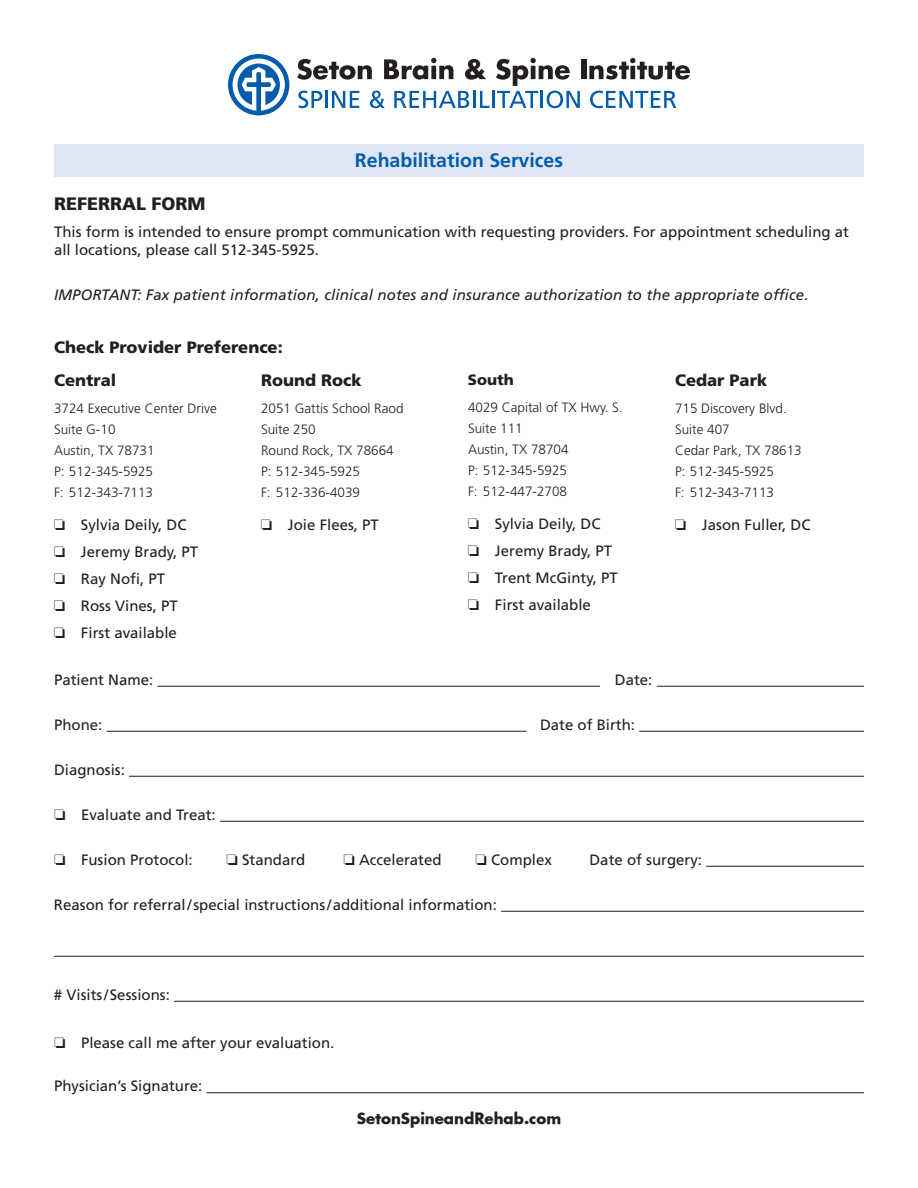
<style>
.page{position:relative;width:918px;height:1188px;background:#fff}
.page>*{position:absolute;margin:0;border:0;box-sizing:border-box;transform-origin:0 0}
.t1{font:700 19.5px "Frutiger LT Std";color:#015dab}
.t2{font:900 18px "Frutiger LT Std";color:#231f20}
.t3{font:900 16.5px/33px "Frutiger LT Std";color:#231f20}
.t4{font:15px/27px "Frutiger LT Std";color:#231f20}
.t5{font:italic 15px "Frutiger LT Std";letter-spacing:.01em;color:#231f20}
.t6{font:700 15px "Seton";color:#231f20}
.t7{font:900 15px "Frutiger LT Std";color:#231f20}
.t8{font:300 13.5px/21px "Frutiger LT Std";color:#231f20}
</style>
<div class="page">
<hr style="left:157px;top:686px;width:443px;height:1px;background:#231f20">
<hr style="left:657px;top:686px;width:207px;height:1px;background:#231f20">
<hr style="left:107px;top:731px;width:419px;height:1px;background:#231f20">
<hr style="left:639px;top:731px;width:225px;height:1px;background:#231f20">
<hr style="left:129px;top:776px;width:735px;height:1px;background:#231f20">
<hr style="left:220px;top:821px;width:644px;height:1px;background:#231f20">
<hr style="left:706px;top:866px;width:158px;height:1px;background:#231f20">
<hr style="left:501px;top:911px;width:363px;height:1px;background:#231f20">
<hr style="left:54px;top:956px;width:810px;height:1px;background:#231f20">
<hr style="left:174px;top:1001px;width:690px;height:1px;background:#231f20">
<hr style="left:207px;top:1092px;width:657px;height:1px;background:#231f20">
<div style="left:54px;top:144px;width:810px;height:33px;background:#e0e5f3"></div>
<svg style="left:298px;top:91px;width:24px;height:17px"></svg>
<hr style="left:325px;top:91px;width:3px;height:17px;background:#015dab">
<svg style="left:332px;top:91px;width:27px;height:17px"></svg>
<svg style="left:370px;top:91px;width:15px;height:17px"></svg>
<svg style="left:394px;top:91px;width:75px;height:17px"></svg>
<hr style="left:473px;top:91px;width:3px;height:17px;background:#015dab">
<svg style="left:480px;top:91px;width:10px;height:17px"></svg>
<hr style="left:492px;top:91px;width:3px;height:17px;background:#015dab">
<svg style="left:590px;top:91px;width:86px;height:17px"></svg>
<svg style="left:228px;top:54px;width:61px;height:61px"></svg>
<svg style="left:297px;top:59px;width:75px;height:21px"></svg>
<svg style="left:384px;top:58px;width:69px;height:22px"></svg>
<svg style="left:465px;top:59px;width:21px;height:21px"></svg>
<svg style="left:496px;top:58px;width:84px;height:50px"></svg>
<div style="left:581px;top:59px;width:5px;height:20px;background:#231f20"></div>
<svg style="left:589px;top:58px;width:101px;height:22px"></svg>
<h1 class="t1" style="left:355px;top:149px;width:210px">Rehabilitation Services</h1>
<p class="t2" style="left:54px;top:193px;width:153px">REFERRAL FORM</p>
<p class="t4" style="left:54px;top:223px;width:797px;line-height:18px">This form is intended to ensure prompt communication with requesting providers. For appointment scheduling at all locations, please call 512-345-5925.</p>
<p class="t5" style="left:54px;top:286px;width:756px">IMPORTANT: Fax patient information, clinical notes and insurance authorization to the appropriate office.</p>
<p class="t3" style="left:54px;top:331px;width:230px">Check Provider Preference:<br>Central</p>
<p class="t8" style="left:54px;top:398px;width:164px">3724 Executive Center Drive<br>Suite G-10<br>Austin, TX 78731<br>P: 512-345-5925<br>F: 512-343-7113</p>
<p class="t4" style="left:54px;top:511px;width:146px">❏ Sylvia Deily, DC ❏ Jeremy Brady, PT ❏ Ray Nofi, PT<br>❏ Ross Vines, PT<br>❏ First available</p>
<p class="t3" style="left:261px;top:364px;width:102px">Round Rock</p>
<p class="t8" style="left:261px;top:398px;width:144px">2051 Gattis School Raod<br>Suite 250<br>Round Rock, TX 78664<br>P: 512-345-5925<br>F: 512-336-4039</p>
<p class="t4" style="left:261px;top:511px;width:119px">❏ Joie Flees, PT</p>
<p class="t7" style="left:468px;top:370px;width:47px">South</p>
<p class="t8" style="left:468px;top:397px;width:156px">4029 Capital of TX Hwy. S.<br>Suite 111<br>Austin, TX 78704<br>P: 512-345-5925<br>F: 512-447-2708</p>
<p class="t4" style="left:468px;top:510px;width:151px">❏ Sylvia Deily, DC<br>❏ Jeremy Brady, PT ❏ Trent McGinty, PT ❏ First available</p>
<p class="t3" style="left:675px;top:364px;width:94px">Cedar Park</p>
<p class="t8" style="left:675px;top:398px;width:128px">715 Discovery Blvd.<br>Suite 407<br>Cedar Park, TX 78613<br>P: 512-345-5925<br>F: 512-343-7113</p>
<p class="t4" style="left:675px;top:511px;width:137px">❏ Jason Fuller, DC</p>
<p class="t4" style="left:54px;top:666px;width:101px">Patient Name:</p>
<p class="t4" style="left:615px;top:666px;width:39px">Date:</p>
<p class="t4" style="left:54px;top:711px;width:50px">Phone:</p>
<p class="t4" style="left:540px;top:711px;width:97px">Date of Birth:</p>
<p class="t4" style="left:54px;top:756px;width:72px">Diagnosis:</p>
<p class="t4" style="left:54px;top:801px;width:163px">❏ Evaluate and Treat:</p>
<p class="t4" style="left:54px;top:846px;width:140px">❏ Fusion Protocol:</p>
<p class="t4" style="left:226px;top:846px;width:80px">❏ Standard</p>
<p class="t4" style="left:344px;top:846px;width:100px">❏ Accelerated</p>
<p class="t4" style="left:476px;top:846px;width:78px">❏ Complex</p>
<p class="t4" style="left:589px;top:846px;width:114px">Date of surgery:</p>
<p class="t4" style="left:54px;top:891px;width:444px">Reason for referral/special instructions/additional information:</p>
<p class="t4" style="left:54px;top:981px;width:117px"># Visits/Sessions:</p>
<p class="t4" style="left:54px;top:1029px;width:282px">❏ Please call me after your evaluation.</p>
<p class="t4" style="left:54px;top:1073px;width:150px">Physician’s Signature:</p>
<p class="t6" style="left:357px;top:1109px;width:206px">SetonSpineandRehab.com</p>
</div>
